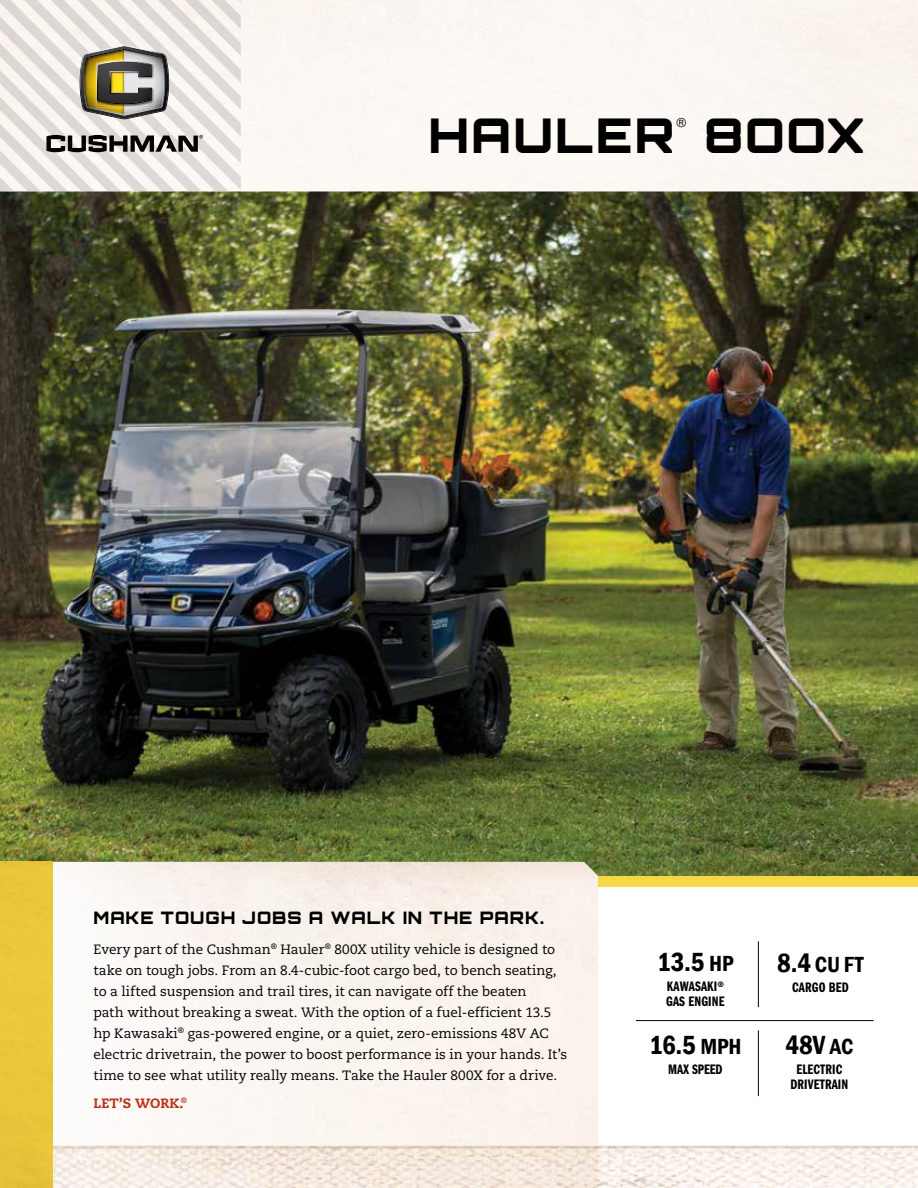
<style>
.page{position:relative;width:918px;height:1188px;background:#fff}
.page>*{position:absolute;margin:0;border:0;box-sizing:border-box;transform-origin:0 0}
.t1{font:900 48px "Orbitron";letter-spacing:.04em;color:#000}
.t2{font:600 condensed 27px "Franklin Gothic";letter-spacing:-.005em;color:#000}
.t3{font:600 condensed 22.5px "Franklin Gothic";color:#000}
.t4{font:900 17.25px "Orbitron";letter-spacing:.05em;color:#000}
.t5{font:14.25px/15px "Franklin Gothic Demi Cmpr";letter-spacing:.01em;color:#000}
.t6{font:13.5px/21px "Caecilia";color:#000}
.t7{font:800 13.5px "Caecilia";letter-spacing:.01em;color:#bc3219}
.t8{font:13.5px "Franklin Gothic";color:#000}
.s1{font-size:22.5px}
.s2{font-size:27px}
</style>
<div class="page">
<img style="left:0;top:0;width:918px;height:876px">
<svg style="left:0;top:0;width:241px;height:191px"></svg>
<img style="left:53px;top:1154px;width:865px;height:34px">
<img style="left:53px;top:1146px;width:865px;height:8px">
<div style="left:598px;top:876px;width:320px;height:10px;background:#f5d944"></div>
<div style="left:0;top:862px;width:53px;height:326px;background:#eac73b"></div>
<hr style="left:758px;top:1030px;width:1px;height:66px;background:#000">
<hr style="left:758px;top:941px;width:1px;height:66px;background:#000">
<hr style="left:636px;top:1020px;width:238px;height:1px;background:#000">
<h1 class="t1" style="left:428px;top:106px;width:248px">HAULER</h1>
<p class="t8" style="left:676px;top:114px;width:12px">®</p>
<h1 class="t1" style="left:704px;top:106px;width:162px">8OOX</h1>
<p class="t4" style="left:94px;top:907px;width:452px">MAKE TOUGH JOBS A WALK IN THE PARK.</p>
<p class="t6" style="left:94px;top:939px;width:475px">Every part of the Cushman<sup>®</sup> Hauler<sup>®</sup> 800X utility vehicle is designed to take on tough jobs. From an 8.4-cubic-foot cargo bed, to bench seating, to a lifted suspension and trail tires, it can navigate off the beaten<br>path without breaking a sweat. With the option of a fuel-efficient 13.5 hp Kawasaki<sup>®</sup> gas-powered engine, or a quiet, zero-emissions 48V AC electric drivetrain, the power to boost performance is in your hands. It’s time to see what utility really means. Take the Hauler 800X for a drive.</p>
<p class="t7" style="left:94px;top:1094px;width:95px">LET’S WORK.<sup>®</sup></p>
<h2 class="t2" style="left:657px;top:943px;width:78px">13.5 <span class="s1">HP</span></h2>
<p class="t5" style="left:666px;top:979px;width:60px">KAWASAKI®<br>GAS ENGINE</p>
<h2 class="t2" style="left:649px;top:1027px;width:94px">16.5 <span class="s1">MPH</span></h2>
<p class="t5" style="left:668px;top:1062px;width:56px">MAX SPEED</p>
<h3 class="t3" style="left:777px;top:949px;width:88px"><span class="s2">8.4</span> CU FT</h3>
<p class="t5" style="left:792px;top:980px;width:58px">CARGO BED</p>
<h2 class="t2" style="left:785px;top:1027px;width:70px">48V <span class="s1">AC</span></h2>
<p class="t5" style="left:790px;top:1062px;width:59px;text-align:center">ELECTRIC<br>DRIVETRAIN</p>
</div>
